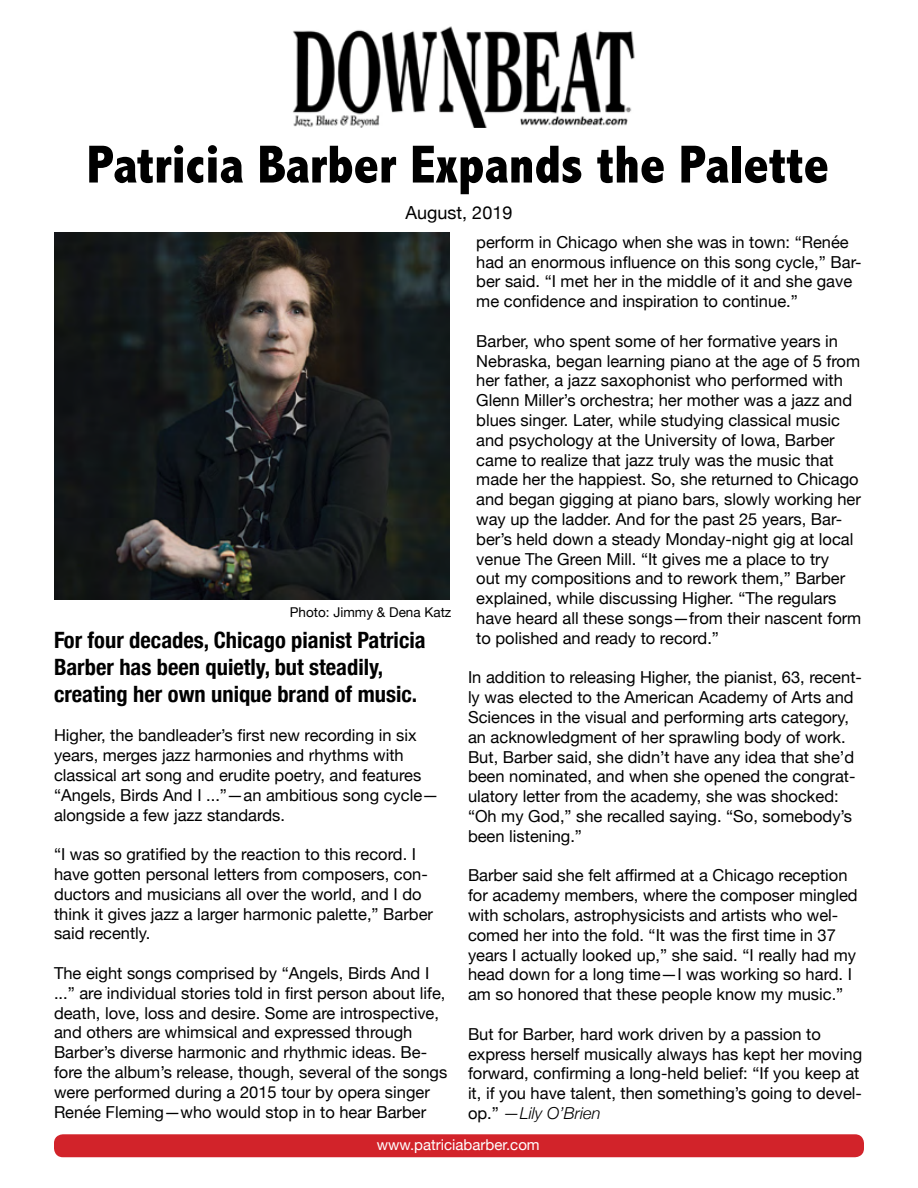
<style>
.page{position:relative;width:918px;height:1188px;background:#fff}
.page>*{position:absolute;margin:0;border:0;box-sizing:border-box;transform-origin:0 0}
.t1{font:800 condensed 54px "Abadi";color:#000}
.t2{font:700 condensed 22.5px/27px "Helvetica Neue";color:#000}
.t3{font:18px "Helvetica Neue";color:#000}
.t4{font:16.5px/19.8px "Helvetica Neue";color:#000}
.t5{font:15px "Helvetica Neue";color:#fff}
.t6{font:13.5px "Helvetica Neue";color:#000}
.s1{font-weight:300;font-style:italic}
</style>
<div class="page">
<img style="left:54px;top:232px;width:395px;height:367px">
<div style="left:54px;top:1134px;width:810px;height:23px;background:#d2232a;border-radius:9px"></div>
<img style="left:293px;top:26px;width:342px;height:101px">
<h1 class="t1" style="left:87px;top:133px;width:744px">Patricia Barber Expands the Palette</h1>
<p class="t3" style="left:406px;top:199px;width:108px">August, 2019</p>
<p class="t6" style="left:290px;top:603px;width:163px">Photo: Jimmy &amp; Dena Katz</p>
<h2 class="t2" style="left:54px;top:625px;width:373px">For four decades, Chicago pianist Patricia<br>Barber has been quietly, but steadily, creating her own unique brand of music.</h2>
<p class="t4" style="left:54px;top:727px;width:386px">Higher, the bandleader’s first new recording in six years, merges jazz harmonies and rhythms with classical art song and erudite poetry, and features “Angels, Birds And I ...”—an ambitious song cycle— alongside a few jazz standards.</p>
<p class="t4" style="left:54px;top:845px;width:381px">“I was so gratified by the reaction to this record. I have gotten personal letters from composers, con&shy;ductors and musicians all over the world, and I do think it gives jazz a larger harmonic palette,” Barber said recently.</p>
<p class="t4" style="left:54px;top:964px;width:395px">The eight songs comprised by “Angels, Birds And I ...” are individual stories told in first person about life, death, love, loss and desire. Some are introspective, and others are whimsical and expressed through Barber’s diverse harmonic and rhythmic ideas. Be&shy;fore the album’s release, though, several of the songs were performed during a 2015 tour by opera singer Renée Fleming—who would stop in to hear Barber</p>
<p class="t4" style="left:476px;top:233px;width:387px">perform in Chicago when she was in town: “Renée had an enormous influence on this song cycle,” Bar&shy;ber said. “I met her in the middle of it and she gave me confidence and inspiration to continue.”</p>
<p class="t4" style="left:476px;top:332px;width:387px">Barber, who spent some of her formative years in Nebraska, began learning piano at the age of 5 from her father, a jazz saxophonist who performed with Glenn Miller’s orchestra; her mother was a jazz and blues singer. Later, while studying classical music and psychology at the University of Iowa, Barber came to realize that jazz truly was the music that made her the happiest. So, she returned to Chicago and began gigging at piano bars, slowly working her way up the ladder. And for the past 25 years, Bar&shy;ber’s held down a steady Monday-night gig at local venue The Green Mill. “It gives me a place to try<br>out my compositions and to rework them,” Barber explained, while discussing Higher. “The regulars have heard all these songs—from their nascent form to polished and ready to record.”</p>
<p class="t4" style="left:468px;top:669px;width:395px">In addition to releasing Higher, the pianist, 63, recent&shy;ly was elected to the American Academy of Arts and Sciences in the visual and performing arts category, an acknowledgment of her sprawling body of work.<br>But, Barber said, she didn’t have any idea that she’d been nominated, and when she opened the congrat&shy;ulatory letter from the academy, she was shocked: “Oh my God,” she recalled saying. “So, somebody’s been listening.”</p>
<p class="t4" style="left:468px;top:867px;width:391px">Barber said she felt affirmed at a Chicago reception for academy members, where the composer mingled with scholars, astrophysicists and artists who wel&shy;comed her into the fold. “It was the first time in 37 years I actually looked up,” she said. “I really had my head down for a long time—I was working so hard. I am so honored that these people know my music.”</p>
<p class="t4" style="left:468px;top:1025px;width:396px">But for Barber, hard work driven by a passion to express herself musically always has kept her moving forward, confirming a long-held belief: “If you keep at it, if you have talent, then something’s going to devel&shy;op.” <span class="s1">—Lily O’Brien</span></p>
<p class="t5" style="left:377px;top:1134px;width:165px">www.patriciabarber.com</p>
</div>
